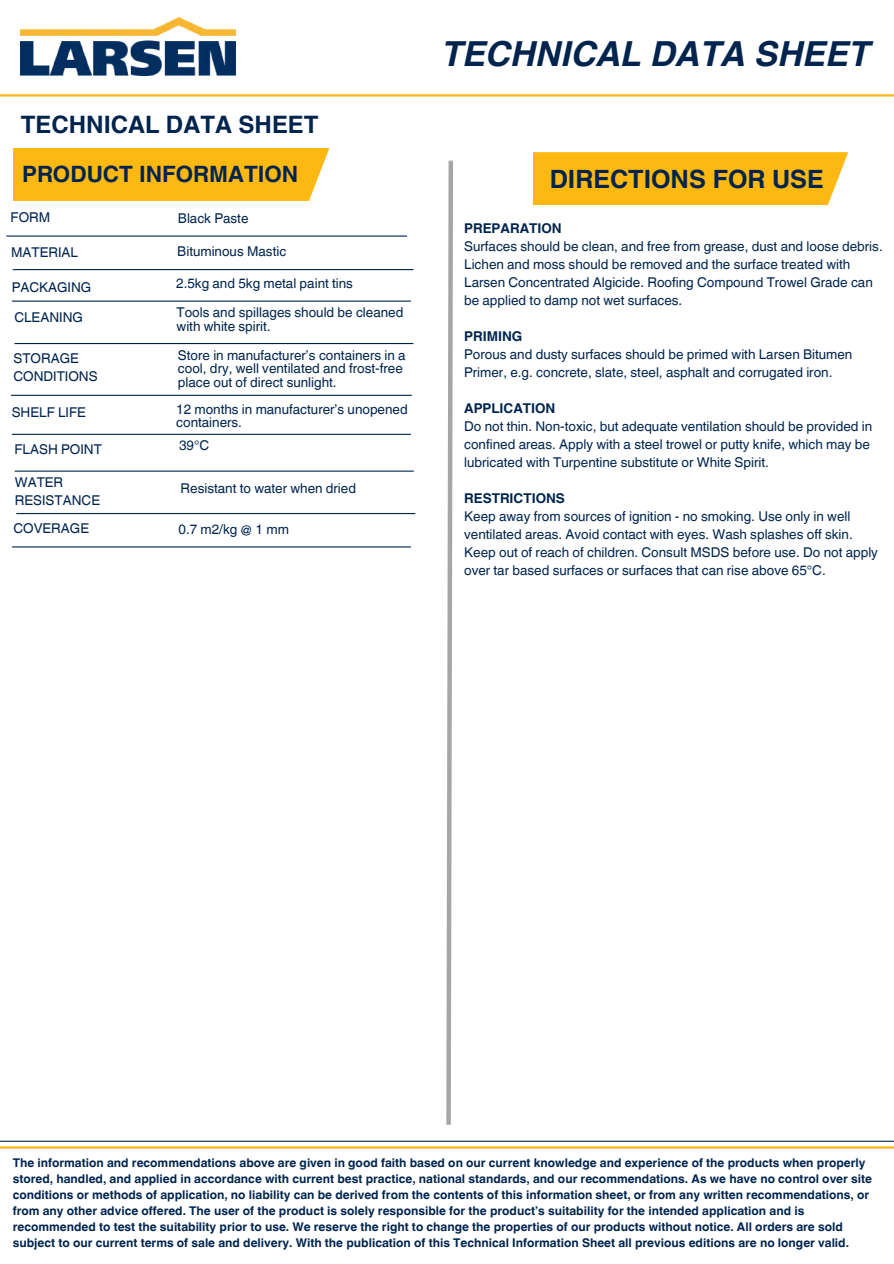
<style>
.page{position:relative;width:894px;height:1264px;background:#fff}
.page>*{position:absolute;margin:0;border:0;box-sizing:border-box;transform-origin:0 0}
.t1{font:italic 700 34.5px "Helvetica World";color:#01244e}
.t2{font:700 25.2px "Helvetica World";color:#01244e}
.t3{font:700 24px "Helvetica World";color:#01244e}
.t4{font:700 22.5px "Helvetica World";color:#01244e}
.t5{font:13.5px/18px "Helvetica World";color:#01244e}
.t6{font:700 13.5px "Helvetica World";color:#01244e}
.t7{font:700 12px/16px "Helvetica World";color:#01244e}
</style>
<div class="page">
<hr style="left:0;top:94px;width:893px;height:3px;background:#fcb61a">
<hr style="left:0;top:1146px;width:893px;height:2px;background:#fcb61a">
<hr style="left:6px;top:235px;width:401px;height:2px;background:#01244e">
<img style="left:21px;top:17px;width:215px;height:59px">
<div style="left:13px;top:148px;width:316px;height:53px;background:#fdb911"></div>
<hr style="left:11px;top:395px;width:400px;height:1px;background:#01244e">
<hr style="left:15px;top:343px;width:398px;height:1px;background:#01244e">
<hr style="left:0;top:1140px;width:893px;height:1px;background:#01244e">
<hr style="left:13px;top:269px;width:400px;height:1px;background:#01244e">
<div style="left:533px;top:152px;width:315px;height:53px;background:#fdb911"></div>
<svg style="left:446px;top:160px;width:7px;height:965px"></svg>
<hr style="left:12px;top:300px;width:399px;height:2px;background:#01244e">
<hr style="left:12px;top:434px;width:399px;height:1px;background:#01244e">
<hr style="left:12px;top:546px;width:399px;height:1px;background:#01244e">
<hr style="left:15px;top:470px;width:398px;height:1px;background:#01244e">
<hr style="left:16px;top:513px;width:399px;height:1px;background:#01244e">
<h3 class="t3" style="left:21px;top:105px;width:299px">TECHNICAL DATA SHEET</h3>
<h3 class="t4" style="left:22px;top:155px;width:277px">PRODUCT INFORMATION</h3>
<p class="t5" style="left:11px;top:208px;width:41px">FORM</p>
<p class="t5" style="left:178px;top:210px;width:72px">Black Paste</p>
<p class="t5" style="left:11px;top:243px;width:69px">MATERIAL</p>
<p class="t5" style="left:177px;top:242px;width:110px">Bituminous Mastic</p>
<p class="t5" style="left:12px;top:278px;width:81px">PACKAGING</p>
<p class="t5" style="left:176px;top:275px;width:178px">2.5kg and 5kg metal paint tins</p>
<p class="t5" style="left:14px;top:309px;width:70px">CLEANING</p>
<p class="t5" style="left:176px;top:306px;width:228px;line-height:13.5px">Tools and spillages should be cleaned with white spirit.</p>
<p class="t5" style="left:13px;top:349px;width:86px">STORAGE<br>CONDITIONS</p>
<p class="t5" style="left:178px;top:348px;width:229px;line-height:13.5px">Store in manufacturer’s containers in a cool, dry, well ventilated and frost-free place out of direct sunlight.</p>
<p class="t5" style="left:176px;top:402px;width:233px;line-height:13.5px">12 months in manufacturer’s unopened containers.</p>
<p class="t5" style="left:12px;top:403px;width:76px">SHELF LIFE</p>
<p class="t5" style="left:15px;top:440px;width:89px">FLASH POINT</p>
<p class="t5" style="left:179px;top:437px;width:32px">39°C</p>
<p class="t5" style="left:15px;top:473px;width:50px">WATER</p>
<p class="t5" style="left:180px;top:479px;width:177px">Resistant to water when dried</p>
<p class="t5" style="left:13px;top:487px;width:88px;line-height:27.6px">RESISTANCE<br>COVERAGE</p>
<p class="t5" style="left:178px;top:520px;width:112px">0.7 m2/kg @ 1 mm</p>
<h1 class="t1" style="left:442px;top:26px;width:429px">TECHNICAL DATA SHEET</h1>
<h2 class="t2" style="left:549px;top:158px;width:275px">DIRECTIONS FOR USE</h2>
<p class="t6" style="left:464px;top:217px;width:99px">PREPARATION</p>
<p class="t5" style="left:464px;top:237px;width:420px">Surfaces should be clean, and free from grease, dust and loose debris.<br>Lichen and moss should be removed and the surface treated with Larsen Concentrated Algicide. Roofing Compound Trowel Grade can be applied to damp not wet surfaces.</p>
<p class="t6" style="left:464px;top:325px;width:60px">PRIMING</p>
<p class="t5" style="left:464px;top:345px;width:389px">Porous and dusty surfaces should be primed with Larsen Bitumen<br>Primer, e.g. concrete, slate, steel, asphalt and corrugated iron.</p>
<p class="t6" style="left:464px;top:397px;width:93px">APPLICATION</p>
<p class="t5" style="left:464px;top:417px;width:409px">Do not thin. Non-toxic, but adequate ventilation should be provided in confined areas. Apply with a steel trowel or putty knife, which may be lubricated with Turpentine substitute or White Spirit.</p>
<p class="t6" style="left:464px;top:487px;width:102px">RESTRICTIONS</p>
<p class="t5" style="left:464px;top:507px;width:415px">Keep away from sources of ignition - no smoking. Use only in well ventilated areas. Avoid contact with eyes. Wash splashes off skin.<br>Keep out of reach of children. Consult MSDS before use. Do not apply over tar based surfaces or surfaces that can rise above 65°C.</p>
<p class="t7" style="left:13px;top:1153px;width:860px">The information and recommendations above are given in good faith based on our current knowledge and experience of the products when properly stored, handled, and applied in accordance with current best practice, national standards, and our recommendations. As we have no control over site conditions or methods of application, no liability can be derived from the contents of this information sheet, or from any written recommendations, or from any other advice offered. The user of the product is solely responsible for the product’s suitability for the intended application and is recommended to test the suitability prior to use. We reserve the right to change the properties of our products without notice. All orders are sold subject to our current terms of sale and delivery. With the publication of this Technical Information Sheet all previous editions are no longer valid.</p>
</div>
